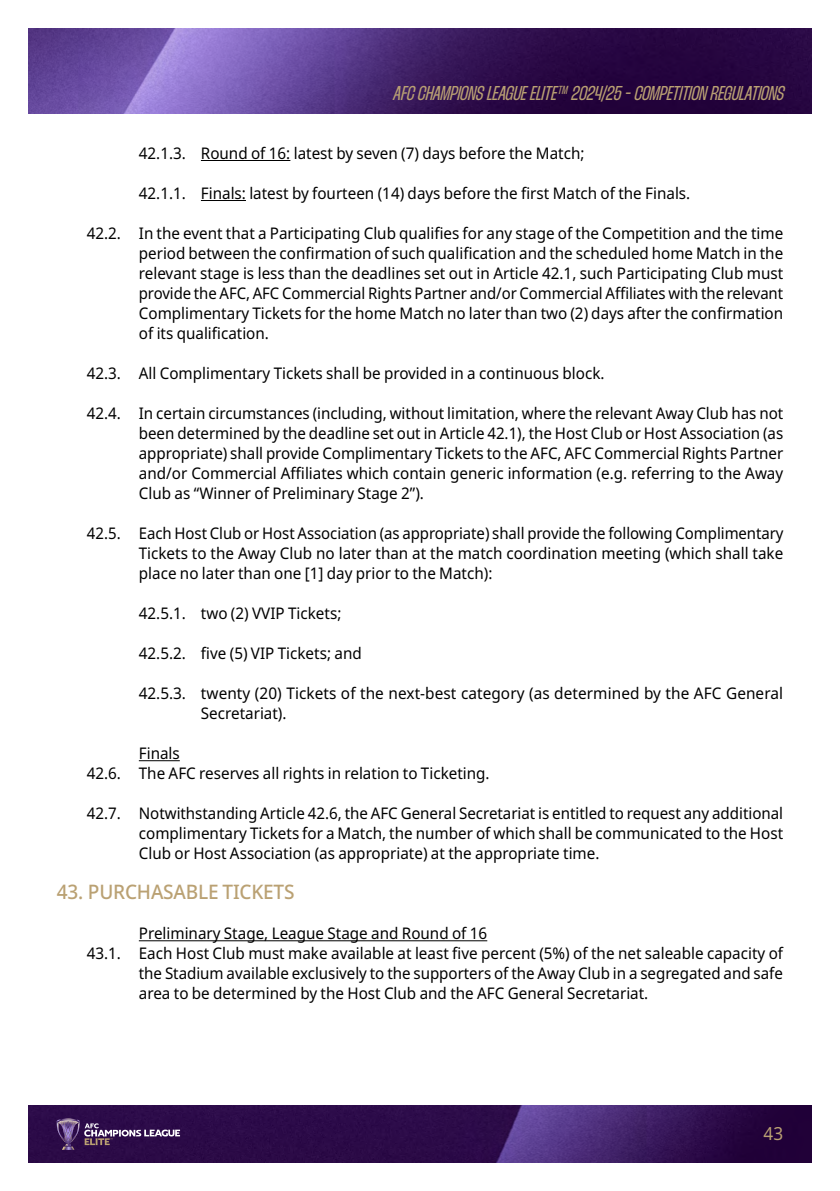
<style>
.page{position:relative;width:840px;height:1191px;background:#fff}
.page>*{position:absolute;margin:0;border:0;box-sizing:border-box;transform-origin:0 0}
.t1{font:20px "AFCCLUBS LC Italic";color:#baa173;scale:.95 1}
.t2{font:500 20px "Noto Sans";letter-spacing:-.01em;color:#baa173;scale:.95 1}
.t3{font:18px "Noto Sans";color:#baa173;scale:.95 1}
.t4{font:16px/20px "Noto Sans";color:#000;text-align:justify;scale:.95 1}
.t5{font:16px/20px "Noto Sans";color:#000;text-align:justify;scale:.94 1}
.t6{font:16px/20px "Noto Sans";color:#000;text-align:justify;scale:.93 1}
.t7{font:16px/20px "Noto Sans";color:#000;scale:.96 1}
</style>
<div class="page">
<img style="left:28px;top:28px;width:783px;height:85px">
<img style="left:28px;top:1106px;width:783px;height:56px">
<svg style="left:57px;top:1118px;width:123px;height:32px"></svg>
<hr style="left:201px;top:160px;width:89px;height:1px;background:#000">
<hr style="left:201px;top:200px;width:45px;height:1px;background:#000">
<hr style="left:139px;top:760px;width:41px;height:1px;background:#000">
<hr style="left:139px;top:940px;width:348px;height:1px;background:#000">
<p class="t1" style="left:392px;top:82px;width:412px">AFC CHAMPIONS LEAGUE ELITE<sup>TM</sup> 2024/25 - COMPETITION REGULATIONS</p>
<p class="t4" style="left:139px;top:143px;width:470px">42.1.3. Round of 16: latest by seven (7) days before the Match;</p>
<p class="t4" style="left:139px;top:183px;width:581px">42.1.1. Finals: latest by fourteen (14) days before the first Match of the Finals.</p>
<p class="t4" style="left:139px;top:223px;width:679px;text-indent:-52px">42.2. In the event that a Participating Club qualifies for any stage of the Competition and the time period between the confirmation of such qualification and the scheduled home Match in the relevant stage is less than the deadlines set out in Article 42.1, such Participating Club must provide the AFC, AFC Commercial Rights Partner and/or Commercial Affiliates with the relevant Complimentary Tickets for the home Match no later than two (2) days after the confirmation of its qualification.</p>
<p class="t4" style="left:87px;top:363px;width:546px">42.3. All Complimentary Tickets shall be provided in a continuous block.</p>
<p class="t4" style="left:139px;top:403px;width:679px;text-indent:-52px">42.4. In certain circumstances (including, without limitation, where the relevant Away Club has not been determined by the deadline set out in Article 42.1), the Host Club or Host Association (as appropriate) shall provide Complimentary Tickets to the AFC, AFC Commercial Rights Partner and/or Commercial Affiliates which contain generic information (e.g. referring to the Away Club as “Winner of Preliminary Stage 2”).</p>
<p class="t6" style="left:139px;top:523px;width:694px;text-indent:-52px">42.5. Each Host Club or Host Association (as appropriate) shall provide the following Complimentary Tickets to the Away Club no later than at the match coordination meeting (which shall take place no later than one [1] day prior to the Match):</p>
<p class="t4" style="left:139px;top:603px;width:214px">42.5.1. two (2) VVIP Tickets;</p>
<p class="t4" style="left:139px;top:643px;width:236px">42.5.2. five (5) VIP Tickets; and</p>
<p class="t7" style="left:201px;top:683px;width:607px;text-indent:-62px">42.5.3. twenty (20) Tickets of the next-best category (as determined by the AFC General<br>Secretariat).</p>
<p class="t4" style="left:87px;top:743px;width:425px;text-indent:52px">Finals<br>42.6. The AFC reserves all rights in relation to Ticketing.</p>
<p class="t5" style="left:139px;top:803px;width:686px;text-indent:-52px">42.7. Notwithstanding Article 42.6, the AFC General Secretariat is entitled to request any additional complimentary Tickets for a Match, the number of which shall be communicated to the Host Club or Host Association (as appropriate) at the appropriate time.</p>
<p class="t2" style="left:57px;top:877px;width:252px">43. PURCHASABLE TICKETS</p>
<p class="t4" style="left:139px;top:923px;width:368px">Preliminary Stage, League Stage and Round of 16</p>
<p class="t4" style="left:87px;top:943px;width:734px">43.1. Each Host Club must make available at least five percent (5%) of the net saleable capacity of</p>
<p class="t5" style="left:139px;top:963px;width:686px">the Stadium available exclusively to the supporters of the Away Club in a segregated and safe</p>
<p class="t4" style="left:139px;top:983px;width:537px">area to be determined by the Host Club and the AFC General Secretariat.</p>
<p class="t3" style="left:763px;top:1121px;width:22px">43</p>
</div>
